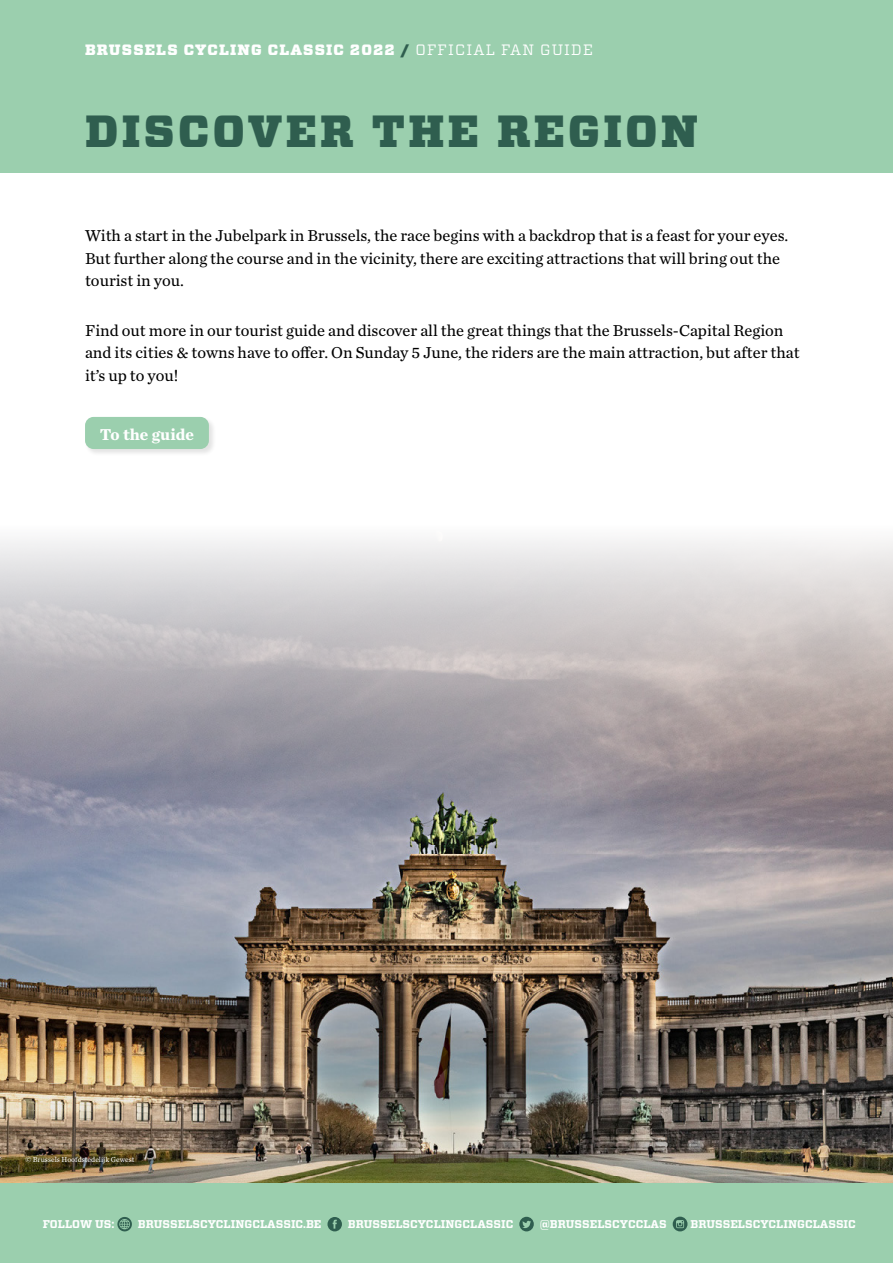
<style>
.page{position:relative;width:893px;height:1263px;background:#fff}
.page>*{position:absolute;margin:0;border:0;box-sizing:border-box;transform-origin:0 0}
.t1{font:900 45px "Vitesse";letter-spacing:.075em;color:#2f5e4f}
.t2{font:16.5px/22.5px "Chronicle Text G2";color:#000}
.t3{font:700 16.5px "Chronicle Text G2";color:#fff}
.t4{font:900 15px "Vitesse";letter-spacing:.075em;color:#fff}
.t5{font:700 11.25px "Vitesse";color:#fff}
.t6{font:7.5px "Chronicle Text G2";color:#fff}
.s1{color:#2f5e4f}
.s2{font-weight:400}
</style>
<div class="page">
<img style="left:0;top:539px;width:893px;height:644px">
<div style="left:0;top:1183px;width:893px;height:80px;background:#9bcfae"></div>
<div style="left:0;top:0;width:893px;height:173px;background:#9bcfae"></div>
<svg style="left:117px;top:1217px;width:15px;height:14px"></svg>
<svg style="left:327px;top:1217px;width:15px;height:14px"></svg>
<svg style="left:519px;top:1217px;width:15px;height:14px"></svg>
<svg style="left:673px;top:1216px;width:14px;height:15px"></svg>
<div style="left:84px;top:416px;width:132px;height:40px;background:#000;opacity:.11"></div>
<div style="left:85px;top:417px;width:124px;height:32px;background:#9bcfae;border-radius:9px"></div>
<p class="t4" style="left:85px;top:39px;width:509px">BRUSSELS CYCLING CLASSIC 2022 <span class="s1">/</span> <span class="s2">OFFICIAL FAN GUIDE</span></p>
<h1 class="t1" style="left:85px;top:101px;width:615px">DISCOVER THE REGION</h1>
<p class="t2" style="left:85px;top:223px;width:705px">With a start in the Jubelpark in Brussels, the race begins with a backdrop that is a feast for your eyes.<br>But further along the course and in the vicinity, there are exciting attractions that will bring out the tourist in you.</p>
<p class="t2" style="left:85px;top:318px;width:716px">Find out more in our tourist guide and discover all the great things that the Brussels-Capital Region and its cities &amp; towns have to offer. On Sunday 5 June, the riders are the main attraction, but after that it’s up to you!</p>
<p class="t3" style="left:100px;top:421px;width:96px">To the guide</p>
<p class="t6" style="left:26px;top:1154px;width:111px">© Brussels Hoofdstedelijk Gewest</p>
<p class="t5" style="left:43px;top:1217px;width:73px">FOLLOW US:</p>
<p class="t5" style="left:138px;top:1217px;width:185px">BRUSSELSCYCLINGCLASSIC.BE</p>
<p class="t5" style="left:348px;top:1217px;width:167px">BRUSSELSCYCLINGCLASSIC</p>
<p class="t5" style="left:540px;top:1217px;width:129px">@BRUSSELSCYCCLAS</p>
<p class="t5" style="left:690px;top:1217px;width:167px">BRUSSELSCYCLINGCLASSIC</p>
</div>
